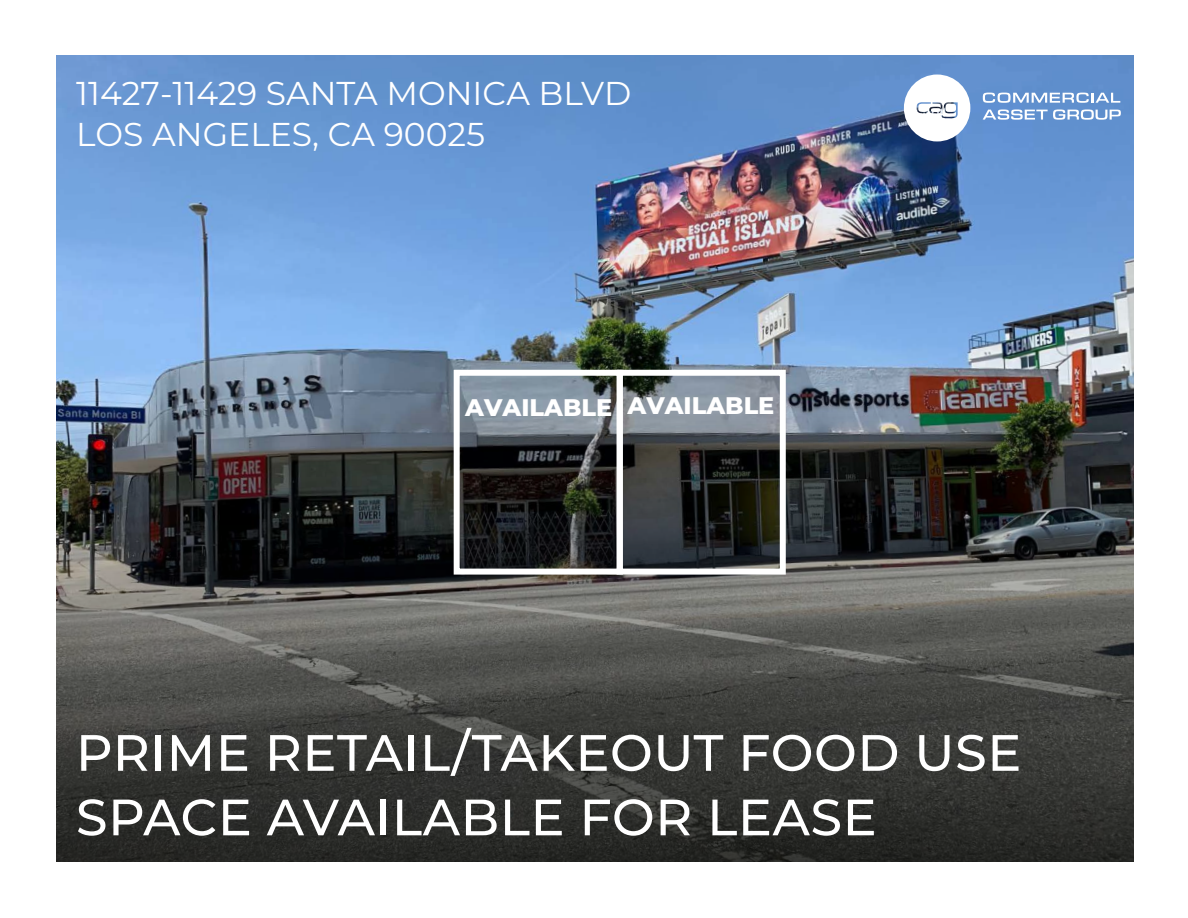
<style>
.page{position:relative;width:1188px;height:918px;background:#fff}
.page>*{position:absolute;margin:0;border:0;box-sizing:border-box;transform-origin:0 0}
.t1{font:500 51px/64.5px "Montserrat";letter-spacing:.01em;color:#fff}
.t2{font:33px/40.7px "Montserrat";color:#fff}
.t3{font:800 24px "Montserrat";color:#fff}
</style>
<div class="page">
<img style="left:56px;top:55px;width:1078px;height:359px">
<svg style="left:56px;top:414px;width:1078px;height:448px;background:#404240"></svg>
<svg style="left:904px;top:75px;width:66px;height:66px"></svg>
<svg style="left:983px;top:109px;width:138px;height:11px"></svg>
<svg style="left:983px;top:93px;width:137px;height:10px"></svg>
<div style="left:617px;top:370px;width:169px;height:205px;border:6px solid #fff"></div>
<div style="left:454px;top:370px;width:169px;height:205px;border:6px solid #fff"></div>
<p class="t2" style="left:76px;top:72px;width:557px">11427-11429 SANTA MONICA BLVD<br>LOS ANGELES, CA 90025</p>
<p class="t3" style="left:465px;top:389px;width:311px">AVAILABLE AVAILABLE</p>
<p class="t1" style="left:76px;top:718px;width:947px">PRIME RETAIL/TAKEOUT FOOD USE<br>SPACE AVAILABLE FOR LEASE</p>
</div>
